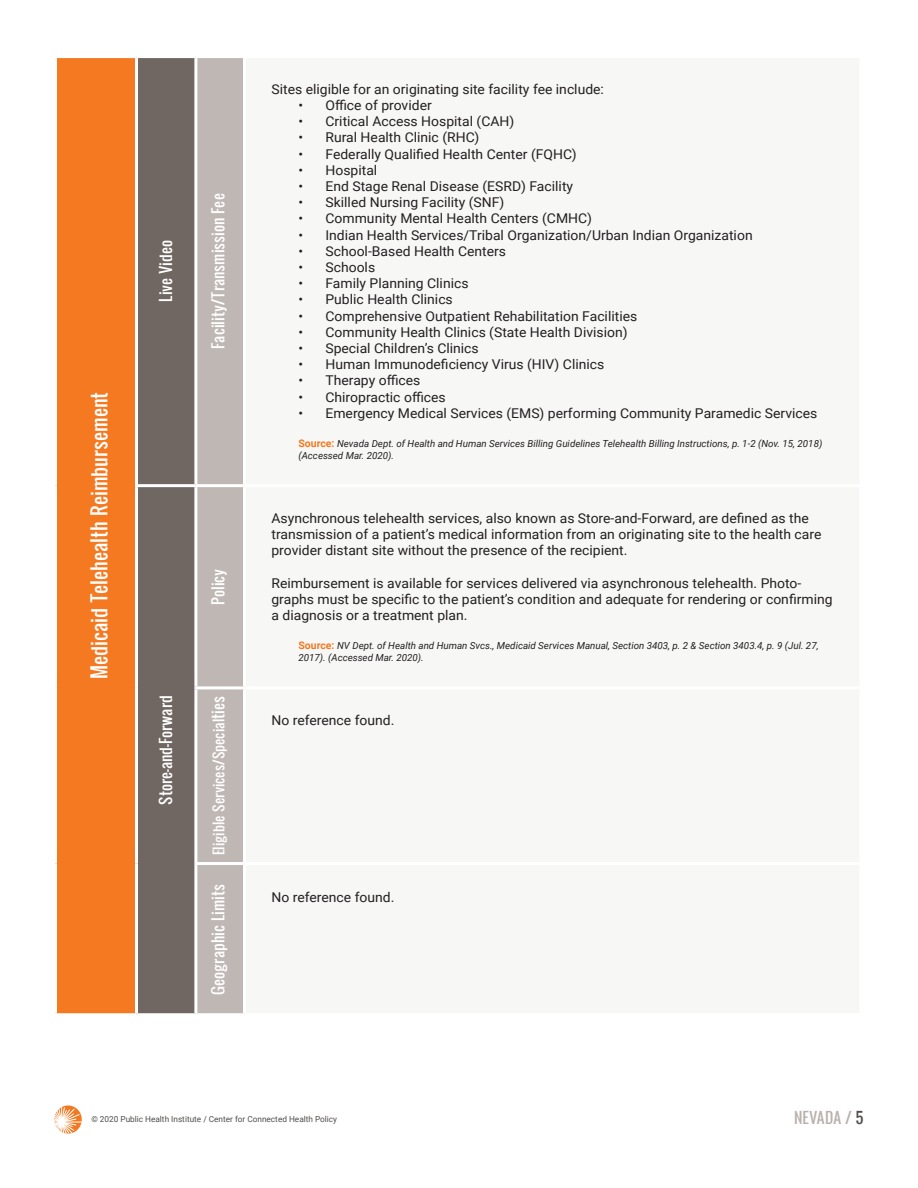
<style>
.page{position:relative;width:918px;height:1188px;background:#fff}
.page>*{position:absolute;margin:0;border:0;box-sizing:border-box;transform-origin:0 0}
.t1{font:19.5px "Oswald";color:#fff}
.t2{font:15px "Oswald";color:#fff}
.t3{font:15px "Oswald";color:#bab1ae}
.t4{font:13.5px/16.2px "Roboto";color:#231f20}
.t5{font:13.5px "Oswald";color:#fff}
.t6{font:italic 9.75px/12px "Roboto";color:#231f20}
.t7{font:8.25px "Roboto";color:#514e4c}
.s1{font-size:15px}
.s2{font-weight:700;font-style:normal;font-size:10.5px;color:#f47921}
.s3{color:#514e4c}
</style>
<div class="page">
<svg style="left:54px;top:1105px;width:28px;height:29px"></svg>
<div style="left:56px;top:57px;width:80px;height:958px;background:#f47921"></div>
<div style="left:138px;top:58px;width:56px;height:955px;background:#706763"></div>
<div style="left:197px;top:58px;width:46px;height:955px;background:#bfb7b4"></div>
<hr style="left:54px;top:55px;width:82px;height:3px;background:#fff">
<hr style="left:54px;top:58px;width:3px;height:428px;background:#fff">
<hr style="left:135px;top:58px;width:3px;height:426px;background:#fff">
<hr style="left:54px;top:486px;width:3px;height:202px;background:#fff">
<hr style="left:135px;top:484px;width:61px;height:3px;background:#fff">
<hr style="left:135px;top:487px;width:3px;height:201px;background:#fff">
<hr style="left:196px;top:484px;width:49px;height:3px;background:#fff">
<hr style="left:54px;top:688px;width:3px;height:176px;background:#fff">
<hr style="left:135px;top:688px;width:3px;height:176px;background:#fff">
<hr style="left:194px;top:686px;width:51px;height:3px;background:#fff">
<hr style="left:54px;top:864px;width:3px;height:149px;background:#fff">
<hr style="left:135px;top:864px;width:3px;height:149px;background:#fff">
<hr style="left:194px;top:862px;width:51px;height:3px;background:#fff">
<hr style="left:54px;top:1013px;width:82px;height:3px;background:#fff">
<p class="t1" style="left:84px;top:679px;width:289px;rotate:-90deg">Medicaid Telehealth Reimbursement</p>
<p class="t2" style="left:154px;top:302px;width:63px;rotate:-90deg">Live Video</p>
<p class="t2" style="left:154px;top:805px;width:111px;rotate:-90deg">Store-and-Forward</p>
<p class="t2" style="left:207px;top:349px;width:157px;rotate:-90deg">Facility/Transmission Fee</p>
<p class="t2" style="left:207px;top:605px;width:37px;rotate:-90deg">Policy</p>
<p class="t5" style="left:208px;top:855px;width:161px;rotate:-90deg">Eligible Services/Special<span class="s1">ties</span></p>
<p class="t4" style="left:272px;top:80px;width:334px">Sites eligible for an originating site facility fee include:</p>
<p class="t4" style="left:298px;top:97px;width:135px">• Office of provider</p>
<p class="t4" style="left:298px;top:113px;width:217px">• Critical Access Hospital (CAH)</p>
<p class="t4" style="left:298px;top:129px;width:182px">• Rural Health Clinic (RHC)</p>
<p class="t4" style="left:298px;top:145px;width:280px">• Federally Qualified Health Center (FQHC)</p>
<p class="t4" style="left:298px;top:161px;width:80px">• Hospital</p>
<p class="t4" style="left:298px;top:178px;width:276px">• End Stage Renal Disease (ESRD) Facility</p>
<p class="t4" style="left:298px;top:194px;width:207px">• Skilled Nursing Facility (SNF)</p>
<p class="t4" style="left:298px;top:210px;width:295px">• Community Mental Health Centers (CMHC)</p>
<p class="t4" style="left:298px;top:226px;width:456px">• Indian Health Services/Tribal Organization/Urban Indian Organization</p>
<p class="t4" style="left:298px;top:242px;width:209px">• School-Based Health Centers</p>
<p class="t4" style="left:298px;top:259px;width:78px">• Schools</p>
<p class="t4" style="left:298px;top:275px;width:172px">• Family Planning Clinics</p>
<p class="t4" style="left:298px;top:291px;width:156px">• Public Health Clinics</p>
<p class="t4" style="left:298px;top:307px;width:340px">• Comprehensive Outpatient Rehabilitation Facilities</p>
<p class="t4" style="left:298px;top:323px;width:331px">• Community Health Clinics (State Health Division)</p>
<p class="t4" style="left:298px;top:340px;width:182px">• Special Children’s Clinics</p>
<p class="t4" style="left:298px;top:356px;width:307px">• Human Immunodeficiency Virus (HIV) Clinics</p>
<p class="t4" style="left:298px;top:372px;width:124px">• Therapy offices</p>
<p class="t4" style="left:298px;top:388px;width:149px">• Chiropractic offices</p>
<p class="t4" style="left:298px;top:404px;width:521px">• Emergency Medical Services (EMS) performing Community Paramedic Services</p>
<p class="t6" style="left:298px;top:437px;width:525px"><span class="s2">Source:</span> Nevada Dept. of Health and Human Services Billing Guidelines Telehealth Billing Instructions, p. 1-2 (Nov. 15, 2018) (Accessed Mar. 2020).</p>
<p class="t4" style="left:272px;top:509px;width:552px">Asynchronous telehealth services, also known as Store-and-Forward, are defined as the transmission of a patient’s medical information from an originating site to the health care provider distant site without the presence of the recipient.</p>
<p class="t4" style="left:272px;top:574px;width:563px">Reimbursement is available for services delivered via asynchronous telehealth. Photo&shy;graphs must be specific to the patient’s condition and adequate for rendering or confirming a diagnosis or a treatment plan.</p>
<p class="t6" style="left:298px;top:639px;width:522px"><span class="s2">Source:</span> NV Dept. of Health and Human Svcs., Medicaid Services Manual, Section 3403, p. 2 &amp; Section 3403.4, p. 9 (Jul. 27,<br>2017). (Accessed Mar. 2020).</p>
<p class="t4" style="left:272px;top:712px;width:124px">No reference found.</p>
<p class="t2" style="left:207px;top:995px;width:112px;rotate:-90deg">Geographic Limits</p>
<p class="t4" style="left:272px;top:888px;width:124px">No reference found.</p>
<p class="t7" style="left:91px;top:1113px;width:247px">© 2020 Public Health Institute / Center for Connected Health Policy</p>
<p class="t3" style="left:794px;top:1106px;width:71px">NEVADA / <span class="s3">5</span></p>
</div>
